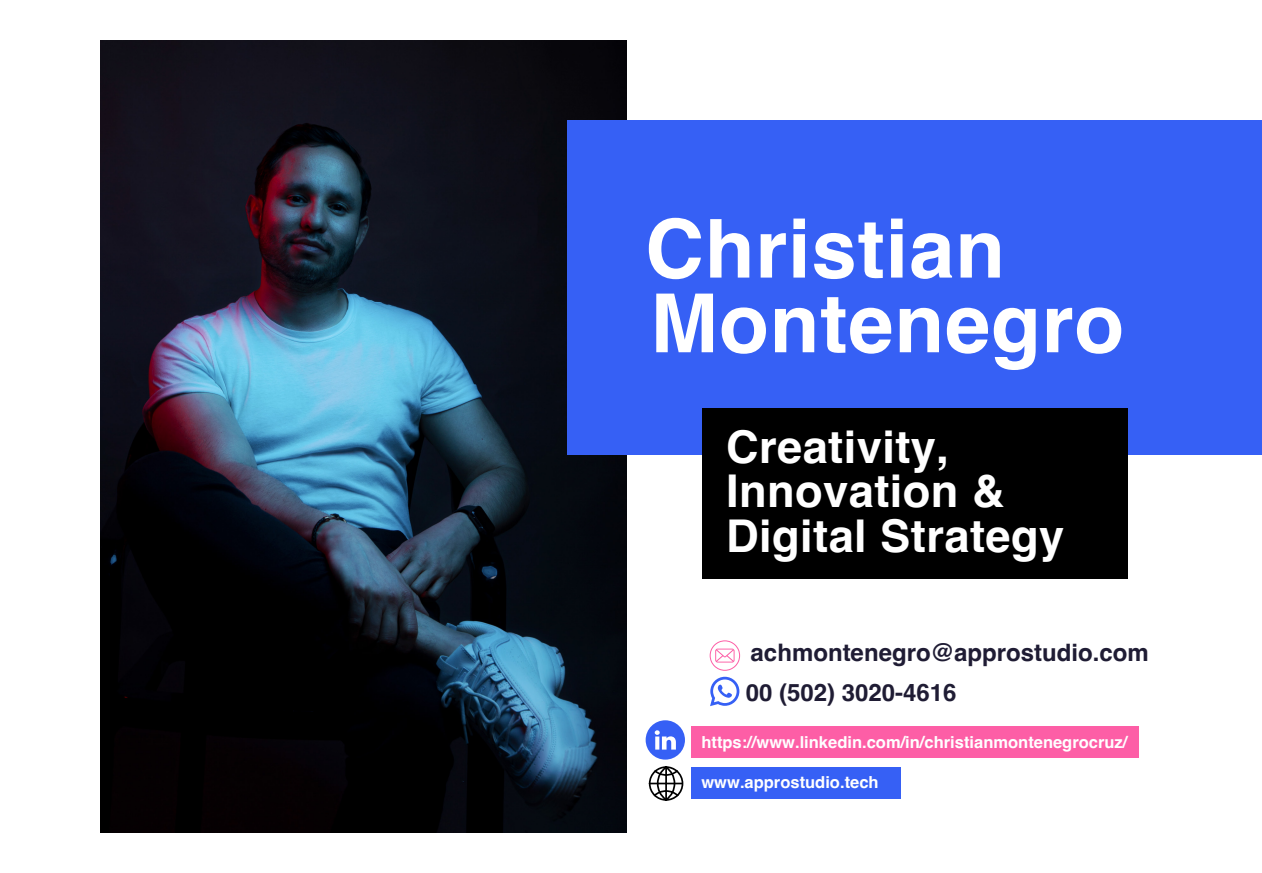
<style>
.page{position:relative;width:1262px;height:873px;background:#fff}
.page>*{position:absolute;margin:0;border:0;box-sizing:border-box;transform-origin:0 0}
.t1{font:700 81.55px "Helvetica";letter-spacing:.01em;color:#fff}
.t2{font:700 45.15px/44.4px "Helvetica";letter-spacing:.01em;color:#fff}
.t3{font:700 23.97px/40.3px "Helvetica";color:#1f1c34}
.t4{font:700 16.54px "Helvetica";color:#fff}
</style>
<div class="page">
<img style="left:101px;top:41px;width:525px;height:791px">
<div style="left:568px;top:121px;width:694px;height:334px;background:#3660f5"></div>
<div style="left:702px;top:408px;width:426px;height:171px;background:#000"></div>
<svg style="left:710px;top:677px;width:29px;height:29px"></svg>
<div style="left:691px;top:726px;width:447px;height:32px;background:#fd5ea6"></div>
<div style="left:691px;top:767px;width:210px;height:31px;background:#3660f5"></div>
<svg style="left:646px;top:720px;width:39px;height:40px"></svg>
<svg style="left:710px;top:640px;width:30px;height:31px"></svg>
<svg style="left:649px;top:766px;width:34px;height:35px"></svg>
<h1 class="t1" style="left:645px;top:199px;width:361px">Christian</h1>
<h1 class="t1" style="left:650px;top:274px;width:475px">Montenegro</h1>
<h2 class="t2" style="left:726px;top:430px;width:340px">Creativity,<br>Innovation &amp;<br>Digital Strategy</h2>
<h3 class="t3" style="left:746px;top:635px;width:404px">achmontenegro@approstudio.com<br>00 (502) 3020-4616</h3>
<p class="t4" style="left:701px;top:732px;width:428px">https://www.linkedin.com/in/christianmontenegrocruz/</p>
<p class="t4" style="left:701px;top:772px;width:179px">www.approstudio.tech</p>
</div>
